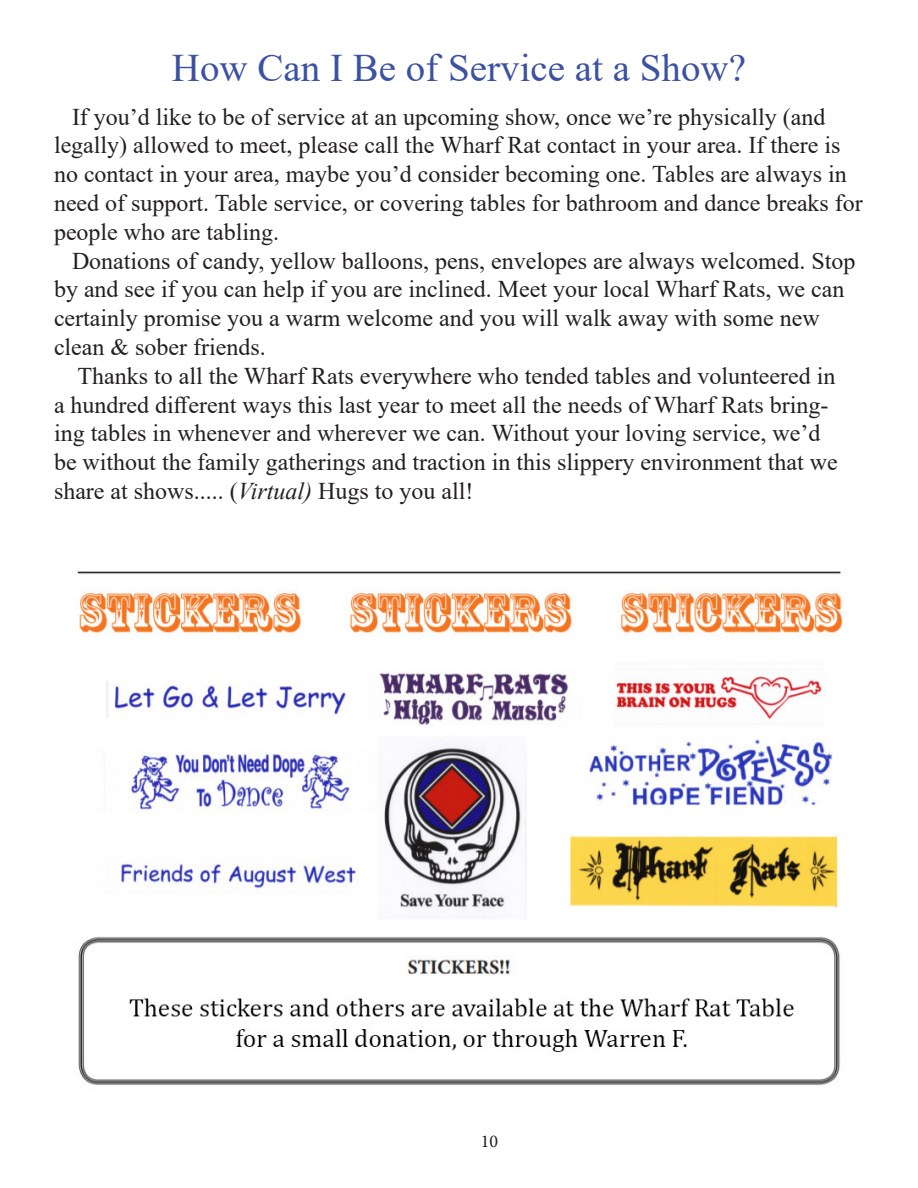
<style>
.page{position:relative;width:918px;height:1188px;background:#fff}
.page>*{position:absolute;margin:0;border:0;box-sizing:border-box;transform-origin:0 0}
.t1{font:39px "Times New Roman";color:#3b51a3}
.t2{font:24px/28.8px "Times New Roman";color:#231f20}
.t3{font:18px "Minion Pro";color:#231f20}
.s1{font-style:italic}
</style>
<div class="page">
<img style="left:77px;top:571px;width:766px;height:514px">
<p class="t1" style="left:172px;top:40px;width:576px">How Can I Be of Service at a Show?</p>
<p class="t2" style="left:54px;top:101px;width:810px;text-indent:18px">If you’d like to be of service at an upcoming show, once we’re physically (and legally) allowed to meet, please call the Wharf Rat contact in your area. If there is no contact in your area, maybe you’d consider becoming one. Tables are always in need of support. Table service, or covering tables for bathroom and dance breaks for people who are tabling.</p>
<p class="t2" style="left:54px;top:245px;width:803px;text-indent:18px">Donations of candy, yellow balloons, pens, envelopes are always welcomed. Stop by and see if you can help if you are inclined. Meet your local Wharf Rats, we can certainly promise you a warm welcome and you will walk away with some new clean &amp; sober friends.</p>
<p class="t2" style="left:54px;top:361px;width:785px;text-indent:24px">Thanks to all the Wharf Rats everywhere who tended tables and volunteered in a hundred different ways this last year to meet all the needs of Wharf Rats bring&shy;ing tables in whenever and wherever we can. Without your loving service, we’d be without the family gatherings and traction in this slippery environment that we share at shows..... (<span class="s1">Virtual)</span> Hugs to you all!</p>
<p class="t3" style="left:481px;top:1129px;width:19px">10</p>
</div>
